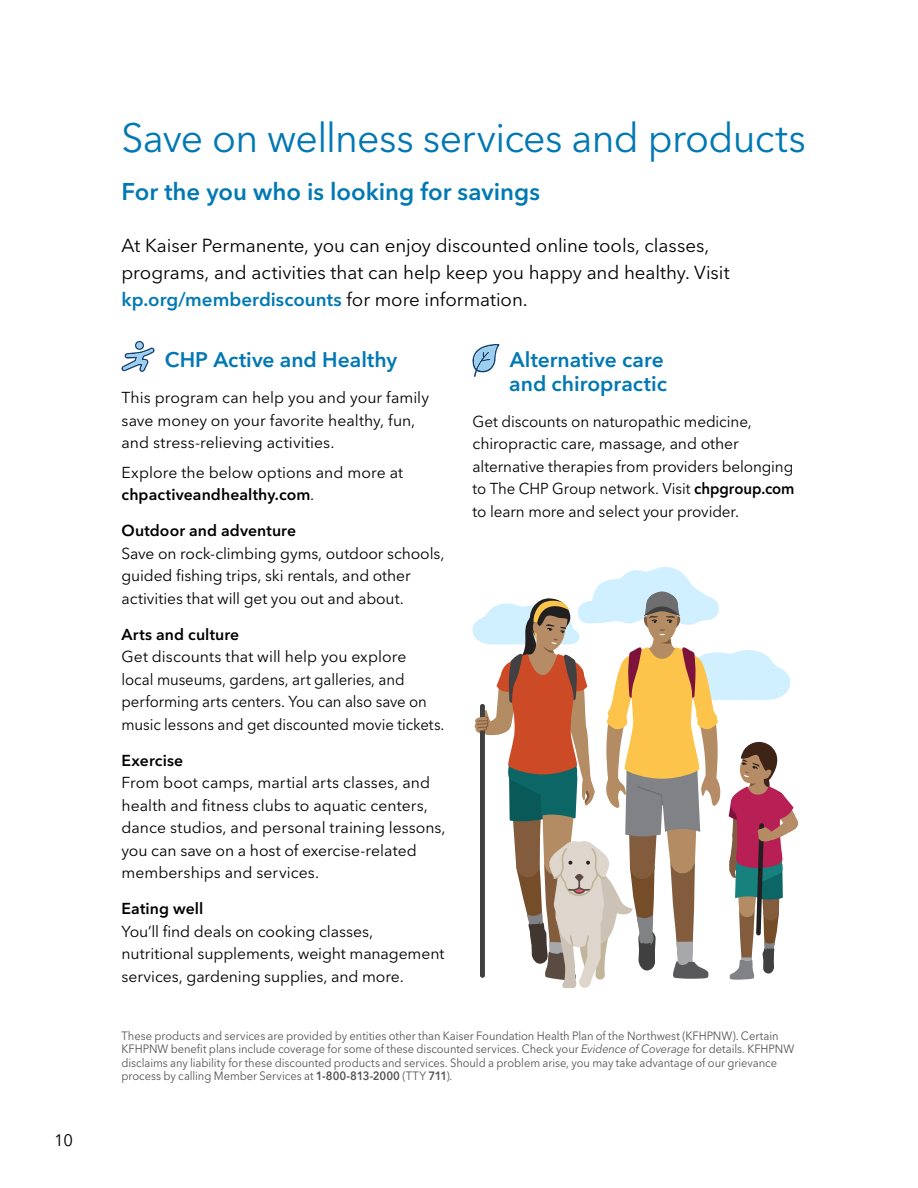
<style>
.page{position:relative;width:918px;height:1188px;background:#fff}
.page>*{position:absolute;margin:0;border:0;box-sizing:border-box;transform-origin:0 0}
.t1{font:40.5px "Avenir Next LT Pro";letter-spacing:-.02em;color:#0078b4}
.t2{font:600 24px "Avenir Next LT Pro";color:#0079b3}
.t3{font:600 21px/24px "Avenir Next LT Pro";color:#0078b4}
.t4{font:18.75px/27px "Avenir Next LT Pro";letter-spacing:-.005em;color:#000}
.t5{font:16.5px "Avenir Next LT Pro";color:#000}
.t6{font:15.75px/22.5px "Avenir Next LT Pro";color:#000}
.t7{font:600 15.75px "Avenir Next LT Pro";letter-spacing:.01em;color:#000}
.t8{font:12px/13.5px "Avenir Next LT Pro";letter-spacing:-.005em;color:#535454;scale:.93 1}
.s1{font-weight:600;color:#0079b3}
.s2{font-weight:600}
.s3{font-style:italic}
</style>
<div class="page">
<svg style="left:121px;top:341px;width:34px;height:31px"></svg>
<div style="left:136px;top:342px;width:7px;height:6px;background:#9ccef0;border-radius:50%"></div>
<svg style="left:472px;top:344px;width:28px;height:33px"></svg>
<svg style="left:472px;top:567px;width:327px;height:422px"></svg>
<p class="t5" style="left:54px;top:1131px;width:21px">10</p>
<h1 class="t1" style="left:122px;top:114px;width:686px">Save on wellness services and products</h1>
<h2 class="t2" style="left:122px;top:177px;width:420px">For the you who is looking for savings</h2>
<p class="t4" style="left:122px;top:232px;width:610px">At Kaiser Permanente, you can enjoy discounted online tools, classes, programs, and activities that can help keep you happy and healthy. Visit <span class="s1">kp.org/memberdiscounts</span> for more information.</p>
<h3 class="t3" style="left:165px;top:348px;width:234px">CHP Active and Healthy</h3>
<p class="t6" style="left:122px;top:387px;width:309px">This program can help you and your family save money on your favorite healthy, fun, and stress-relieving activities.</p>
<p class="t6" style="left:122px;top:461px;width:283px">Explore the below options and more at <span class="s2">chpactiveandhealthy.com</span>.</p>
<p class="t7" style="left:121px;top:521px;width:176px">Outdoor and adventure</p>
<p class="t6" style="left:122px;top:542px;width:325px">Save on rock-climbing gyms, outdoor schools, guided fishing trips, ski rentals, and other activities that will get you out and about.</p>
<p class="t7" style="left:122px;top:625px;width:119px">Arts and culture</p>
<p class="t6" style="left:122px;top:645px;width:325px">Get discounts that will help you explore<br>local museums, gardens, art galleries, and performing arts centers. You can also save on music lessons and get discounted movie tickets.</p>
<p class="t7" style="left:122px;top:751px;width:63px">Exercise</p>
<p class="t6" style="left:122px;top:771px;width:326px">From boot camps, martial arts classes, and health and fitness clubs to aquatic centers, dance studios, and personal training lessons, you can save on a host of exercise-related memberships and services.</p>
<p class="t7" style="left:122px;top:899px;width:83px">Eating well</p>
<p class="t6" style="left:122px;top:920px;width:324px">You’ll find deals on cooking classes, nutritional supplements, weight management services, gardening supplies, and more.</p>
<h3 class="t3" style="left:509px;top:347px;width:159px">Alternative care and chiropractic</h3>
<p class="t6" style="left:472px;top:410px;width:324px">Get discounts on naturopathic medicine, chiropractic care, massage, and other alternative therapies from providers belonging to The CHP Group network. Visit <span class="s2">chpgroup.com </span>to learn more and select your provider.</p>
<p class="t8" style="left:122px;top:1029px;width:725px">These products and services are provided by entities other than Kaiser Foundation Health Plan of the Northwest (KFHPNW). Certain KFHPNW benefit plans include coverage for some of these discounted services. Check your <span class="s3">Evidence of Coverage</span> for details. KFHPNW disclaims any liability for these discounted products and services. Should a problem arise, you may take advantage of our grievance process by calling Member Services at <span class="s2">1-800-813-2000</span> (TTY <span class="s2">711</span>).</p>
</div>
